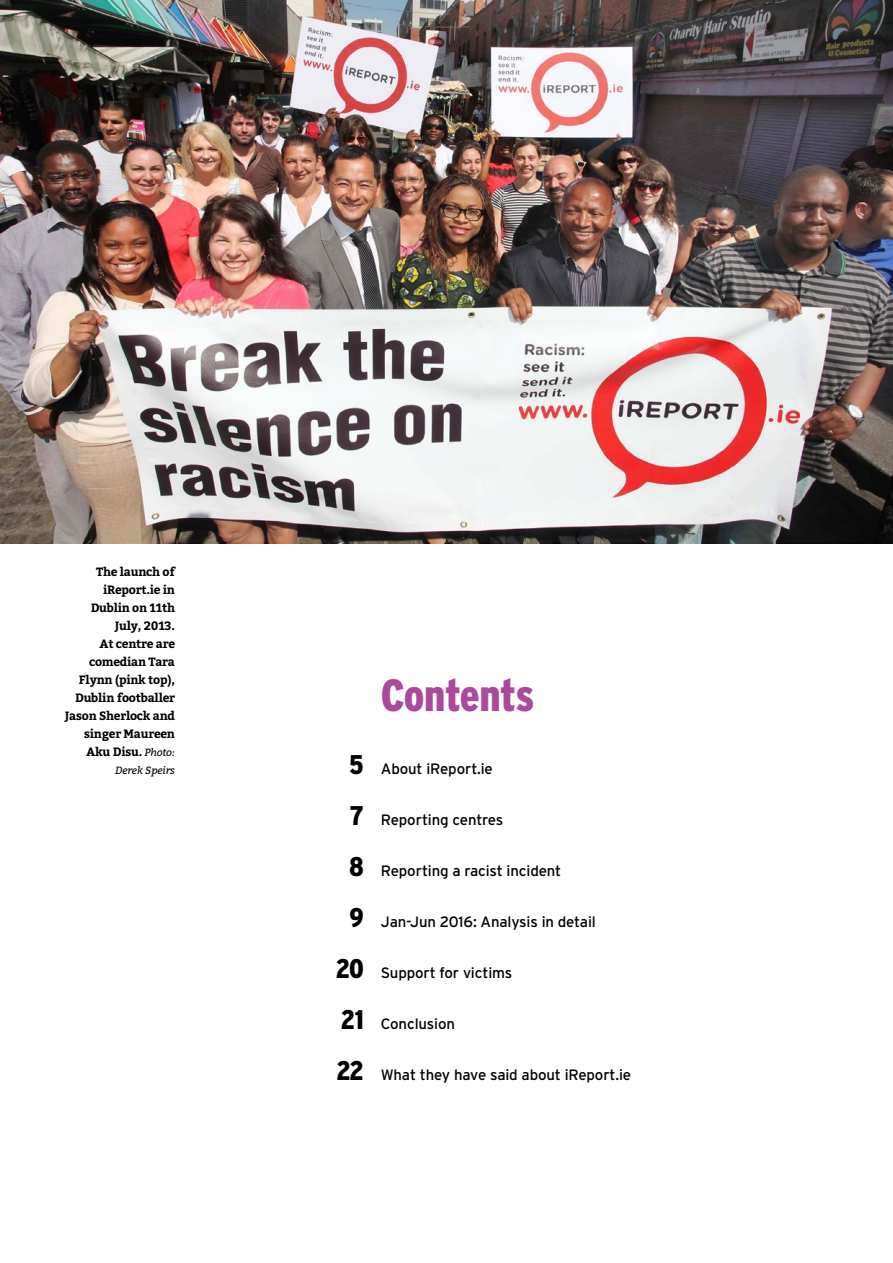
<style>
.page{position:relative;width:893px;height:1263px;background:#fff}
.page>*{position:absolute;margin:0;border:0;box-sizing:border-box;transform-origin:0 0}
.t1{font:900 condensed 45px "Interstate";letter-spacing:-.01em;color:#ab4a9c}
.t2{font:900 condensed 27px/51px "Interstate";color:#000;text-align:center}
.t3{font:15px "Interstate";letter-spacing:-.01em;color:#000}
.t4{font:700 12px/18px "Bitter";letter-spacing:-.02em;color:#000;text-align:right}
.t5{font:italic 10.5px "Bitter";letter-spacing:-.02em;color:#000}
.s1{font-weight:400;font-style:italic;font-size:10.5px}
</style>
<div class="page">
<img style="left:0;top:1px;width:893px;height:542px">
<p class="t4" style="left:65px;top:563px;width:112px">The launch of iReport.ie in<br>Dublin on 11th<br>July, 2013.<br>At centre are comedian Tara<br>Flynn (pink top),<br>Dublin footballer<br>Jason Sherlock and singer Maureen<br>Aku Disu. <span class="s1">Photo:</span></p>
<p class="t5" style="left:115px;top:763px;width:61px">Derek Speirs</p>
<h2 class="t2" style="left:336px;top:739px;width:29px">5<br>7<br>8<br>9<br>20<br>21<br>22</h2>
<p class="t3" style="left:381px;top:760px;width:114px">About iReport.ie</p>
<h1 class="t1" style="left:381px;top:670px;width:155px">Contents</h1>
<p class="t3" style="left:381px;top:811px;width:124px">Reporting centres</p>
<p class="t3" style="left:381px;top:862px;width:182px">Reporting a racist incident</p>
<p class="t3" style="left:381px;top:913px;width:216px">Jan-Jun 2016: Analysis in detail</p>
<p class="t3" style="left:381px;top:964px;width:133px">Support for victims</p>
<p class="t3" style="left:381px;top:1015px;width:76px">Conclusion</p>
<p class="t3" style="left:381px;top:1066px;width:252px">What they have said about iReport.ie</p>
</div>
